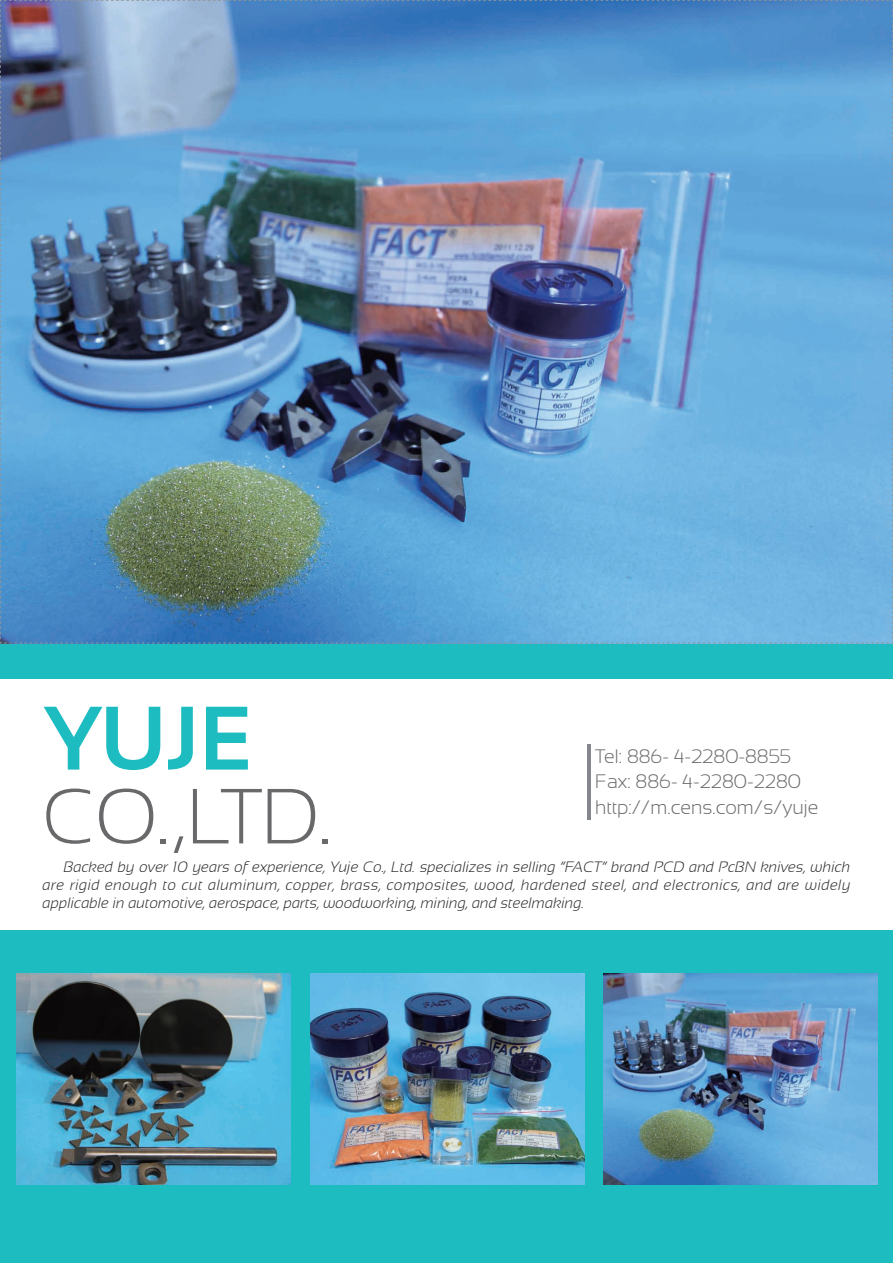
<style>
.page{position:relative;width:893px;height:1263px;background:#fff}
.page>*{position:absolute;margin:0;border:0;box-sizing:border-box;transform-origin:0 0}
.t1{font:700 90px "Sansation";color:#1cbcc1}
.t2{font:300 78px "Sansation";color:#69696c}
.t3{font:300 19.5px/25.5px "Sansation";color:#69696c}
.t4{font:italic 300 15px/18px "Sansation";color:#231f20;text-align:justify}
</style>
<div class="page">
<div style="left:0;top:643px;width:893px;height:620px;background:#1cbcc1"></div>
<div style="left:0;top:679px;width:893px;height:251px;background:#fff"></div>
<img style="left:17px;top:973px;width:274px;height:212px">
<img style="left:310px;top:973px;width:274px;height:212px">
<img style="left:604px;top:973px;width:274px;height:212px">
<hr style="left:587px;top:744px;width:3px;height:76px;background:#83878b">
<img style="left:0;top:0;width:893px;height:644px">
<h1 class="t1" style="left:43px;top:688px;width:213px">Yuje</h1>
<h2 class="t2" style="left:43px;top:773px;width:291px">Co.,Ltd.</h2>
<h3 class="t3" style="left:595px;top:743px;width:225px">Tel: 886- 4-2280-8855<br>Fax: 886- 4-2280-2280 http://m.cens.com/s/yuje</h3>
<p class="t4" style="left:43px;top:858px;width:809px;text-indent:21px">Backed by over 10 years of experience, Yuje Co., Ltd. specializes in selling “FACT” brand PCD and PcBN knives, which are rigid enough to cut aluminum, copper, brass, composites, wood, hardened steel, and electronics, and are widely applicable in automotive, aerospace, parts, woodworking, mining, and steelmaking.</p>
</div>
